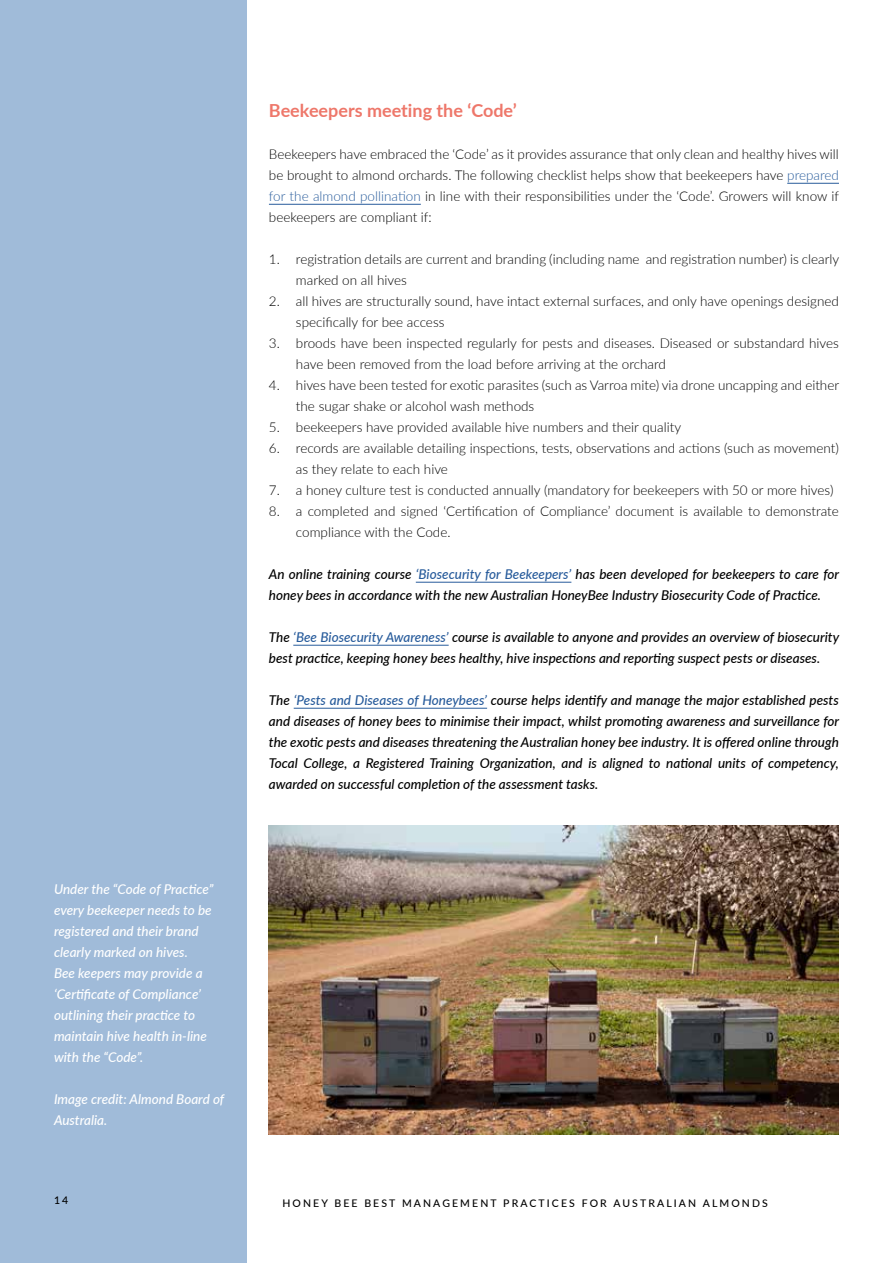
<style>
.page{position:relative;width:893px;height:1263px;background:#fff}
.page>*{position:absolute;margin:0;border:0;box-sizing:border-box;transform-origin:0 0}
.t1{font:700 18px "Lato";color:#ee776a}
.t2{font:300 13.5px/21px "Lato";color:#000}
.t3{font:italic 500 13.5px/21px "Lato";color:#000}
.t4{font:italic 500 13.5px/21px "Lato";color:#fff}
.t5{font:500 10.5px "Lato";letter-spacing:.2em;color:#000}
.s1{color:#275b9b}
</style>
<div class="page">
<div style="left:0;top:0;width:246px;height:1263px;background:#a0bbd9"></div>
<hr style="left:787px;top:183px;width:52px;height:1px;background:#275b9b">
<hr style="left:269px;top:204px;width:152px;height:1px;background:#275b9b">
<hr style="left:416px;top:582px;width:155px;height:1px;background:#275b9b">
<hr style="left:293px;top:645px;width:156px;height:1px;background:#275b9b">
<hr style="left:294px;top:708px;width:193px;height:1px;background:#275b9b">
<img style="left:269px;top:825px;width:570px;height:309px">
<p class="t4" style="left:54px;top:878px;width:161px">Under the “Code of Practice” every beekeeper needs to be registered and their brand clearly marked on hives.<br>Bee keepers may provide a ‘Certificate of Compliance’ outlining their practice to maintain hive health in-line with the “Code”.</p>
<p class="t4" style="left:54px;top:1088px;width:172px">Image credit: Almond Board of<br>Australia.</p>
<h1 class="t1" style="left:269px;top:97px;width:249px">Beekeepers meeting the ‘Code’</h1>
<p class="t2" style="left:269px;top:143px;width:572px;text-align:justify">Beekeepers have embraced the ‘Code’ as it provides assurance that only clean and healthy hives will be brought to almond orchards. The following checklist helps show that beekeepers have <span class="s1">prepared for the almond pollination</span> in line with their responsibilities under the ‘Code’. Growers will know if beekeepers are compliant if:</p>
<p class="t2" style="left:296px;top:248px;width:545px;text-indent:-27px">1. registration details are current and branding (including name and registration number) is clearly marked on all hives</p>
<p class="t2" style="left:296px;top:290px;width:544px;text-indent:-27px">2. all hives are structurally sound, have intact external surfaces, and only have openings designed specifically for bee access</p>
<p class="t2" style="left:296px;top:332px;width:544px;text-indent:-27px">3. broods have been inspected regularly for pests and diseases. Diseased or substandard hives have been removed from the load before arriving at the orchard</p>
<p class="t2" style="left:296px;top:374px;width:545px;text-indent:-27px">4. hives have been tested for exotic parasites (such as Varroa mite) via drone uncapping and either the sugar shake or alcohol wash methods</p>
<p class="t2" style="left:269px;top:416px;width:414px">5. beekeepers have provided available hive numbers and their quality</p>
<p class="t2" style="left:296px;top:437px;width:544px;text-indent:-27px">6. records are available detailing inspections, tests, observations and actions (such as movement) as they relate to each hive</p>
<p class="t2" style="left:269px;top:479px;width:566px">7. a honey culture test is conducted annually (mandatory for beekeepers with 50 or more hives)</p>
<p class="t2" style="left:296px;top:500px;width:544px;text-indent:-27px">8. a completed and signed ‘Certification of Compliance’ document is available to demonstrate compliance with the Code.</p>
<p class="t3" style="left:269px;top:563px;width:572px">An online training course <span class="s1">‘Biosecurity for Beekeepers’</span> has been developed for beekeepers to care for honey bees in accordance with the new Australian HoneyBee Industry Biosecurity Code of Practice.</p>
<p class="t3" style="left:269px;top:626px;width:572px">The <span class="s1">‘Bee Biosecurity Awareness’</span> course is available to anyone and provides an overview of biosecurity best practice, keeping honey bees healthy, hive inspections and reporting suspect pests or diseases.</p>
<p class="t3" style="left:269px;top:689px;width:572px;text-align:justify">The <span class="s1">‘Pests and Diseases of Honeybees’</span> course helps identify and manage the major established pests and diseases of honey bees to minimise their impact, whilst promoting awareness and surveillance for the exotic pests and diseases threatening the Australian honey bee industry. It is offered online through Tocal College, a Registered Training Organization, and is aligned to national units of competency, awarded on successful completion of the assessment tasks.</p>
<p class="t5" style="left:54px;top:1193px;width:16px">14</p>
<p class="t5" style="left:282px;top:1195px;width:487px">HONEY BEE BEST MANAGEMENT PRACTICES FOR AUSTRALIAN ALMONDS</p>
</div>
